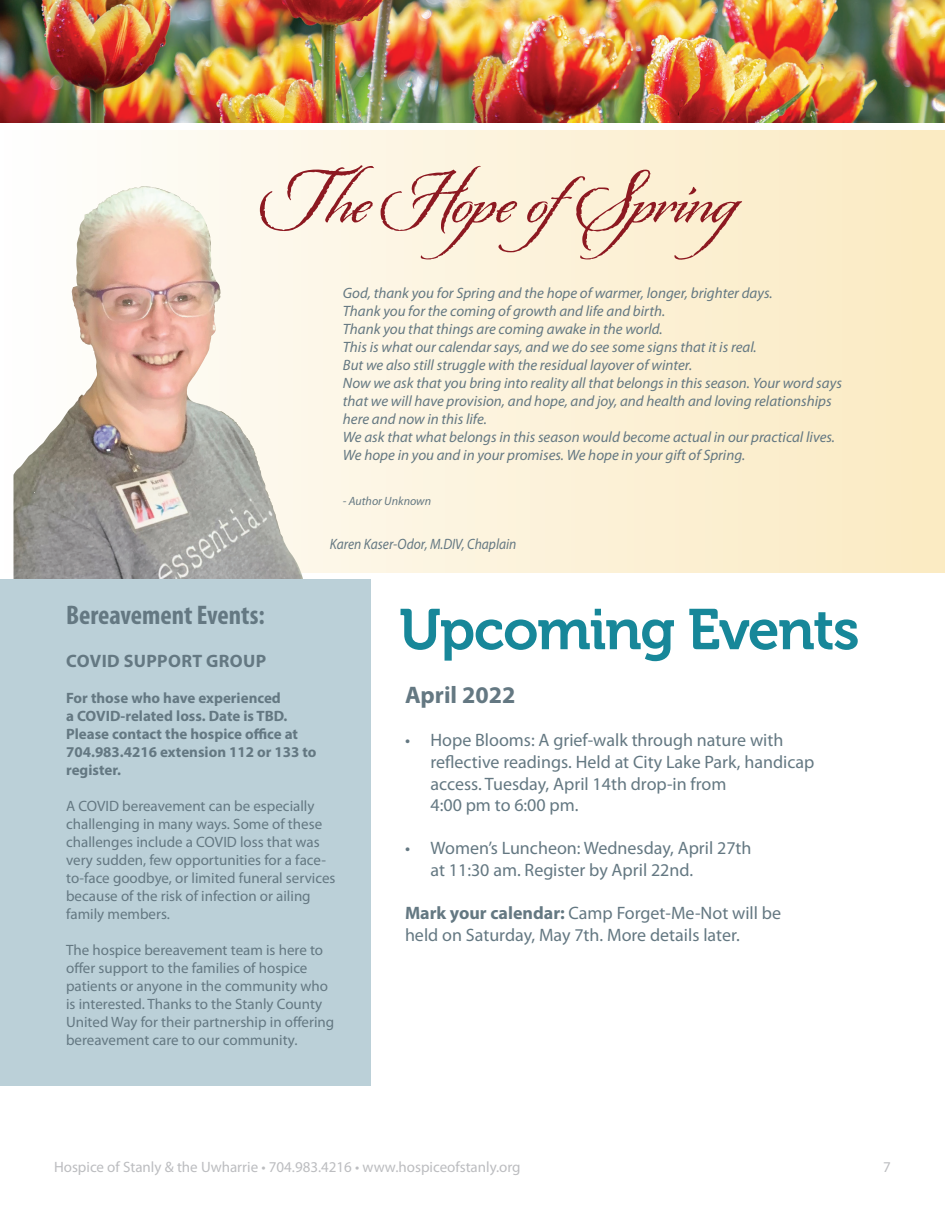
<style>
.page{position:relative;width:945px;height:1215px;background:#fff}
.page>*{position:absolute;margin:0;border:0;box-sizing:border-box;transform-origin:0 0}
.t1{font:75px "Origins";color:#8d1921}
.t2{font:57px "Museo 700";letter-spacing:-.025em;color:#178799}
.t3{font:700 condensed 27px "Myriad Pro";color:#647882}
.t4{font:700 24px "Myriad Pro";color:#647882}
.t5{font:18px "Myriad Pro";color:#647882}
.t6{font:700 18px "Myriad Pro";letter-spacing:.02em;color:#647882}
.t7{font:italic 15px/18px "Myriad Pro";color:#647882}
.t8{font:15px/18px "Myriad Pro";color:#647882}
.t9{font:700 15px/18px "Myriad Pro";color:#647882}
.t10{font:15px "Myriad Pro";color:#bcbdc0}
.t11{font:italic 15px "Myriad Pro";color:#647882;scale:.9 1}
.t12{font:italic 12px "Myriad Pro";color:#647882}
.s1{font-weight:700}
</style>
<div class="page">
<div style="left:0;top:130px;width:945px;height:443px;background:linear-gradient(to right,#fefefd,#fbeac2)"></div>
<img style="left:0;top:0;width:945px;height:123px">
<img style="left:14px;top:186px;width:291px;height:393px">
<div style="left:0;top:579px;width:371px;height:507px;background:#bbd0d8"></div>
<p class="t1" style="left:256px;top:152px;width:526px">The Hope ofSpring</p>
<p class="t7" style="left:343px;top:284px;width:431px">God, thank you for Spring and the hope of warmer, longer, brighter days.</p>
<p class="t7" style="left:343px;top:302px;width:324px">Thank you for the coming of growth and life and birth.</p>
<p class="t7" style="left:343px;top:320px;width:321px">Thank you that things are coming awake in the world.</p>
<p class="t7" style="left:343px;top:338px;width:415px">This is what our calendar says, and we do see some signs that it is real.</p>
<p class="t7" style="left:343px;top:356px;width:351px">But we also still struggle with the residual layover of winter.</p>
<p class="t7" style="left:343px;top:374px;width:501px">Now we ask that you bring into reality all that belongs in this season. Your word says that we will have provision, and hope, and joy, and health and loving relationships here and now in this life.</p>
<p class="t7" style="left:343px;top:428px;width:494px">We ask that what belongs in this season would become actual in our practical lives.</p>
<p class="t7" style="left:343px;top:446px;width:404px">We hope in you and in your promises. We hope in your gift of Spring.</p>
<p class="t12" style="left:343px;top:493px;width:90px">- Author Unknown</p>
<p class="t11" style="left:330px;top:534px;width:209px">Karen Kaser-Odor, M.DIV, Chaplain</p>
<p class="t3" style="left:66px;top:598px;width:200px">Bereavement Events:</p>
<p class="t6" style="left:66px;top:649px;width:201px">COVID SUPPORT GROUP</p>
<p class="t9" style="left:66px;top:689px;width:252px">For those who have experienced<br>a COVID-related loss. Date is TBD.<br>Please contact the hospice office at<br>704.983.4216 extension 112 or 133 to register.</p>
<p class="t8" style="left:66px;top:797px;width:271px">A COVID bereavement can be especially challenging in many ways. Some of these challenges include a COVID loss that was very sudden, few opportunities for a face&shy;to-face goodbye, or limited funeral services because of the risk of infection or ailing family members.</p>
<p class="t8" style="left:66px;top:941px;width:270px">The hospice bereavement team is here to offer support to the families of hospice patients or anyone in the community who is interested. Thanks to the Stanly County United Way for their partnership in offering bereavement care to our community.</p>
<p class="t2" style="left:399px;top:598px;width:462px">Upcoming Events</p>
<p class="t4" style="left:405px;top:680px;width:112px">April 2022</p>
<p class="t5" style="left:405px;top:729px;width:380px">• Hope Blooms: A grief-walk through nature with</p>
<p class="t5" style="left:431px;top:751px;width:386px">reflective readings. Held at City Lake Park, handicap</p>
<p class="t5" style="left:431px;top:773px;width:297px">access. Tuesday, April 14th drop-in from</p>
<p class="t5" style="left:431px;top:794px;width:150px">4:00 pm to 6:00 pm.</p>
<p class="t5" style="left:405px;top:837px;width:348px">• Women’s Luncheon: Wednesday, April 27th</p>
<p class="t5" style="left:431px;top:859px;width:264px">at 11:30 am. Register by April 22nd.</p>
<p class="t5" style="left:405px;top:902px;width:378px"><span class="s1">Mark your calendar:</span> Camp Forget-Me-Not will be</p>
<p class="t5" style="left:405px;top:924px;width:336px">held on Saturday, May 7th. More details later.</p>
<p class="t10" style="left:54px;top:1158px;width:468px">Hospice of Stanly &amp; the Uwharrie • 704.983.4216 • www.hospiceofstanly.org</p>
<p class="t10" style="left:883px;top:1158px;width:9px">7</p>
</div>
